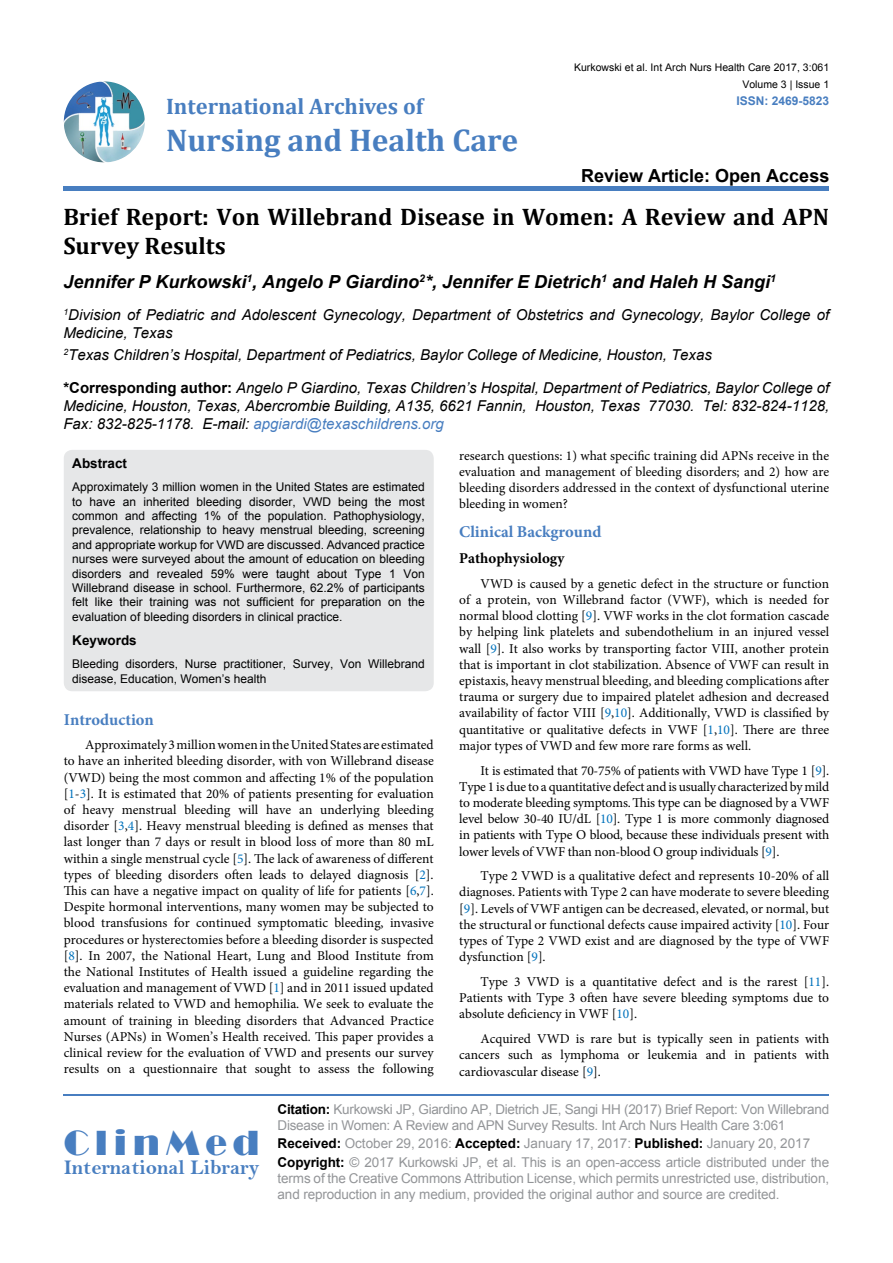
<style>
.page{position:relative;width:893px;height:1263px;background:#fff}
.page>*{position:absolute;margin:0;border:0;box-sizing:border-box;transform-origin:0 0}
.t1{font:36px "Broadway";letter-spacing:.16em;color:#487ec0}
.t2{font:700 31.5px "Cambria";color:#487ec0}
.t3{font:700 24px/28.8px "Cambria";color:#000}
.t4{font:700 22.5px "Cambria";color:#487ec0}
.t5{font:21px "Bell MT Bold";color:#487ec0}
.t6{font:italic 700 18px "Arial";color:#000}
.t7{font:700 18px "Arial";color:#000}
.t8{font:700 16.5px "Minion Pro";color:#487ec0}
.t9{font:italic 15px/18px "Arial";color:#000}
.t10{font:700 15px "Minion Pro";color:#000}
.t11{font:13.5px/16.2px "Minion Pro";color:#000;text-align:justify}
.t12{font:13.5px/16.2px "Arial";letter-spacing:-.01em;color:#939598}
.t13{font:700 13.5px "Arial";color:#000}
.t14{font:12px/14.4px "Arial";color:#000;text-align:justify}
.t15{font:700 12px "Arial";color:#487ec0}
.t16{font:10.5px "Arial";color:#000}
.s1{font-weight:700;font-style:normal}
.s2{color:#487ec0}
.s3{color:#0072bc}
.s4{font-weight:700;color:#000}
</style>
<div class="page">
<img style="left:64px;top:81px;width:81px;height:81px;border-radius:41px">
<div style="left:64px;top:186px;width:765px;height:5px;background:#487ec0"></div>
<hr style="left:64px;top:1094px;width:765px;height:1px;background:#487ec0">
<div style="left:64px;top:450px;width:370px;height:241px;background:#e6e7e8;border-radius:9px"></div>
<h3 class="t4" style="left:166px;top:90px;width:259px">International Archives of</h3>
<h2 class="t2" style="left:166px;top:118px;width:354px">Nursing and Health Care</h2>
<p class="t16" style="left:574px;top:61px;width:257px">Kurkowski et al. Int Arch Nurs Health Care 2017, 3:061</p>
<p class="t15" style="left:736px;top:93px;width:94px">ISSN: 2469-5823</p>
<p class="t16" style="left:742px;top:77px;width:88px">Volume 3 | Issue 1</p>
<h3 class="t7" style="left:581px;top:164px;width:250px">Review Article: Open Access</h3>
<h3 class="t3" style="left:63px;top:201px;width:767px">Brief Report: Von Willebrand Disease in Women: A Review and APN<br>Survey Results</h3>
<h3 class="t6" style="left:63px;top:270px;width:714px">Jennifer P Kurkowski<sup>1</sup>, Angelo P Giardino<sup>2</sup>*, Jennifer E Dietrich<sup>1</sup> and Haleh H Sangi<sup>1</sup></h3>
<p class="t9" style="left:63px;top:306px;width:767px"><sup>1</sup>Division of Pediatric and Adolescent Gynecology, Department of Obstetrics and Gynecology, Baylor College of<br>Medicine, Texas</p>
<p class="t9" style="left:63px;top:339px;width:767px;line-height:32.2px"><sup>2</sup>Texas Children’s Hospital, Department of Pediatrics, Baylor College of Medicine, Houston, Texas<br><span class="s1">*Corresponding author:</span> Angelo P Giardino, Texas Children’s Hospital, Department of Pediatrics, Baylor College of</p>
<p class="t9" style="left:63px;top:397px;width:767px">Medicine, Houston, Texas, Abercrombie Building, A135, 6621 Fannin, Houston, Texas 77030. Tel: 832-824-1128,<br>Fax: 832-825-1178. E-mail: <span class="s2">apgiardi@texaschildrens.org</span></p>
<p class="t11" style="left:459px;top:447px;width:371px">research questions: 1) what specific training did APNs receive in the evaluation and management of bleeding disorders; and 2) how are bleeding disorders addressed in the context of dysfunctional uterine bleeding in women?</p>
<p class="t8" style="left:459px;top:520px;width:144px">Clinical Background</p>
<p class="t10" style="left:459px;top:548px;width:107px">Pathophysiology</p>
<p class="t11" style="left:459px;top:575px;width:371px;text-indent:21px">VWD is caused by a genetic defect in the structure or function of a protein, von Willebrand factor (VWF), which is needed for normal blood clotting [<span class="s3">9</span>]. VWF works in the clot formation cascade by helping link platelets and subendothelium in an injured vessel wall [<span class="s3">9</span>]. It also works by transporting factor VIII, another protein that is important in clot stabilization. Absence of VWF can result in epistaxis, heavy menstrual bleeding, and bleeding complications after trauma or surgery due to impaired platelet adhesion and decreased availability of factor VIII [<span class="s3">9</span>,<span class="s3">10</span>]. Additionally, VWD is classified by quantitative or qualitative defects in VWF [<span class="s3">1</span>,<span class="s3">10</span>]. There are three major types of VWD and few more rare forms as well.</p>
<p class="t11" style="left:459px;top:762px;width:371px;text-indent:21px">It is estimated that 70-75% of patients with VWD have Type 1 [<span class="s3">9</span>].<br>Type 1 is due to a quantitative defect and is usually characterized by mild to moderate bleeding symptoms.This type can be diagnosed by a VWF level below 30-40 IU/dL [<span class="s3">10</span>]. Type 1 is more commonly diagnosed in patients with Type O blood, because these individuals present with lower levels of VWF than non-blood O group individuals [<span class="s3">9</span>].</p>
<p class="t11" style="left:459px;top:868px;width:371px;text-indent:21px">Type 2 VWD is a qualitative defect and represents 10-20% of all diagnoses. Patients with Type 2 can have moderate to severe bleeding [<span class="s3">9</span>]. Levels of VWF antigen can be decreased, elevated, or normal, but the structural or functional defects cause impaired activity [<span class="s3">10</span>]. Four types of Type 2 VWD exist and are diagnosed by the type of VWF dysfunction [<span class="s3">9</span>].</p>
<p class="t11" style="left:459px;top:974px;width:371px;text-indent:21px">Type 3 VWD is a quantitative defect and is the rarest [<span class="s3">11</span>].<br>Patients with Type 3 often have severe bleeding symptoms due to absolute deficiency in VWF [<span class="s3">10</span>].</p>
<p class="t11" style="left:459px;top:1031px;width:371px;text-indent:21px">Acquired VWD is rare but is typically seen in patients with cancers such as lymphoma or leukemia and in patients with cardiovascular disease [<span class="s3">9</span>].</p>
<p class="t13" style="left:72px;top:454px;width:56px">Abstract</p>
<p class="t14" style="left:72px;top:480px;width:354px">Approximately 3 million women in the United States are estimated to have an inherited bleeding disorder, VWD being the most common and affecting 1% of the population. Pathophysiology, prevalence, relationship to heavy menstrual bleeding, screening and appropriate workup for VWD are discussed. Advanced practice nurses were surveyed about the amount of education on bleeding disorders and revealed 59% were taught about Type 1 Von Willebrand disease in school. Furthermore, 62.2% of participants felt like their training was not sufficient for preparation on the evaluation of bleeding disorders in clinical practice.</p>
<p class="t13" style="left:72px;top:632px;width:66px">Keywords</p>
<p class="t14" style="left:72px;top:657px;width:354px">Bleeding disorders, Nurse practitioner, Survey, Von Willebrand disease, Education, Women’s health</p>
<p class="t8" style="left:64px;top:708px;width:92px">Introduction</p>
<p class="t11" style="left:64px;top:737px;width:371px;text-indent:21px">Approximately 3 million women in the United States are estimated to have an inherited bleeding disorder, with von Willebrand disease (VWD) being the most common and affecting 1% of the population [<span class="s3">1</span>-<span class="s3">3</span>]. It is estimated that 20% of patients presenting for evaluation of heavy menstrual bleeding will have an underlying bleeding disorder [<span class="s3">3</span>,<span class="s3">4</span>]. Heavy menstrual bleeding is defined as menses that last longer than 7 days or result in blood loss of more than 80 mL within a single menstrual cycle [<span class="s3">5</span>]. The lack of awareness of different types of bleeding disorders often leads to delayed diagnosis [<span class="s3">2</span>].<br>This can have a negative impact on quality of life for patients [<span class="s3">6</span>,<span class="s3">7</span>].<br>Despite hormonal interventions, many women may be subjected to blood transfusions for continued symptomatic bleeding, invasive procedures or hysterectomies before a bleeding disorder is suspected [<span class="s3">8</span>]. In 2007, the National Heart, Lung and Blood Institute from the National Institutes of Health issued a guideline regarding the evaluation and management of VWD [<span class="s3">1</span>] and in 2011 issued updated materials related to VWD and hemophilia. We seek to evaluate the amount of training in bleeding disorders that Advanced Practice Nurses (APNs) in Women’s Health received. This paper provides a clinical review for the evaluation of VWD and presents our survey results on a questionnaire that sought to assess the following</p>
<h1 class="t1" style="left:64px;top:1122px;width:197px">ClinMed</h1>
<h3 class="t5" style="left:64px;top:1155px;width:197px">International Library</h3>
<p class="t12" style="left:278px;top:1101px;width:553px"><span class="s4">Citation:</span> Kurkowski JP, Giardino AP, Dietrich JE, Sangi HH (2017) Brief Report: Von Willebrand<br>Disease in Women: A Review and APN Survey Results. Int Arch Nurs Health Care 3:061</p>
<p class="t12" style="left:278px;top:1135px;width:553px;line-height:18.3px"><span class="s4">Received:</span> October 29, 2016: <span class="s4">Accepted:</span> January 17, 2017: <span class="s4">Published:</span> January 20, 2017<br><span class="s4">Copyright:</span> © 2017 Kurkowski JP, et al. This is an open-access article distributed under the</p>
<p class="t12" style="left:278px;top:1170px;width:553px">terms of the Creative Commons Attribution License, which permits unrestricted use, distribution, and reproduction in any medium, provided the original author and source are credited.</p>
</div>
